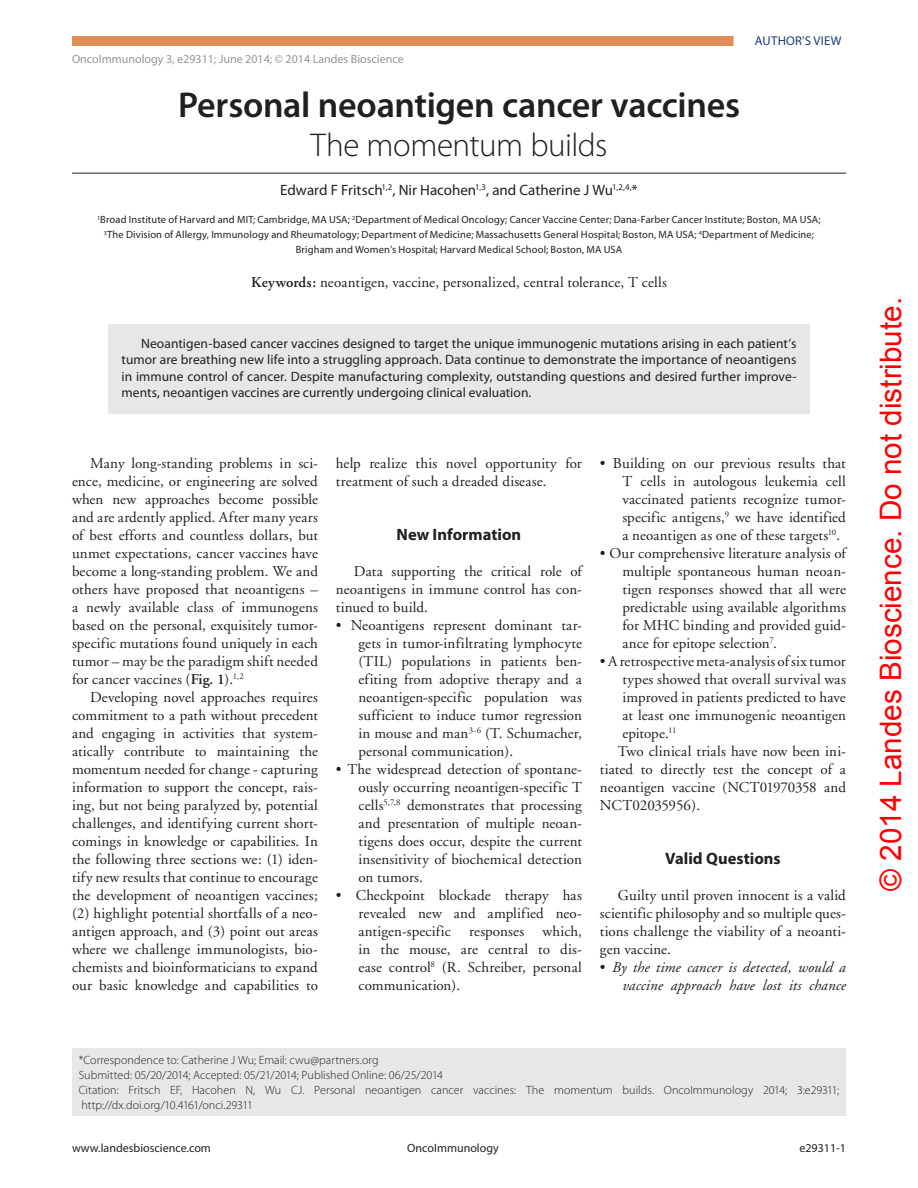
<style>
.page{position:relative;width:918px;height:1188px;background:#fff}
.page>*{position:absolute;margin:0;border:0;box-sizing:border-box;transform-origin:0 0}
.t1{font:600 36px "Myriad Pro";letter-spacing:-.01em;color:#231f20}
.t2{font:300 33px "Myriad Pro";letter-spacing:-.015em;color:#231f20}
.t3{font:29.7px "Arial";color:#f00}
.t4{font:700 16.5px "Myriad Pro";color:#231f20}
.t5{font:15px/18px "Adobe Garamond";letter-spacing:.01em;color:#231f20;text-align:justify}
.t6{font:italic 15px/18px "Adobe Garamond";letter-spacing:.005em;color:#231f20;text-align:right}
.t7{font:15px "Myriad Pro";color:#231f20}
.t8{font:13.5px/16.5px "Myriad Pro";letter-spacing:.005em;color:#231f20;text-align:justify}
.t9{font:12.75px "Myriad Pro";letter-spacing:.02em;color:#193f7c}
.t10{font:300 12px/15px "Myriad Pro";letter-spacing:.005em;color:#231f20}
.t11{font:12px "Myriad Pro";color:#939598}
.t12{font:12px "Myriad Pro";color:#231f20}
.t13{font:10.5px/15px "Myriad Pro";letter-spacing:.015em;color:#231f20;text-align:center}
.s1{font-weight:600}
.s2{font-style:normal}
</style>
<div class="page">
<div style="left:72px;top:36px;width:774px;height:10px;background:#df8e57"></div>
<svg style="left:733px;top:36px;width:113px;height:10px"></svg>
<div style="left:72px;top:1048px;width:774px;height:68px;background:#e6e7e9"></div>
<hr style="left:72px;top:173px;width:774px;height:1px;background:#231f20">
<div style="left:108px;top:324px;width:702px;height:89px;background:#e6e7e9"></div>
<p class="t11" style="left:72px;top:52px;width:333px">OncoI mmunology 3, e29311; June 2014; © 2014 Landes Bioscience</p>
<p class="t9" style="left:755px;top:33px;width:88px">Author's View</p>
<h1 class="t1" style="left:178px;top:82px;width:563px">Personal neoantigen cancer vaccines</h1>
<h2 class="t2" style="left:311px;top:125px;width:298px">The momentum builds</h2>
<p class="t7" style="left:280px;top:180px;width:359px">Edward F Fritsch<sup>1,2</sup>, Nir Hacohen<sup>1,3</sup>, and Catherine J Wu<sup>1,2,4,</sup>*</p>
<p class="t13" style="left:97px;top:212px;width:725px"><sup>1</sup>Broad Institute of Harvard and MIT ; Cambridge, MA USA; <sup>2</sup>Department of Medical Oncology; Cancer Vaccine Center; Dana-Farber Cancer I nstitute; Boston, MA USA;<br><sup>3</sup>The Division of Allergy, Immunology and Rheumatology; Department of Medicine; Massachusetts General Hospital; Boston, MA USA; <sup>4</sup>Department of Medicine;<br>Brigham and Women’s Hospital; Harvard Medical School; Boston, MA USA</p>
<p class="t5" style="left:251px;top:274px;width:417px"><span class="s1">Keywords:</span> neoantigen, vaccine, personalized, central tolerance, T cells</p>
<p class="t8" style="left:122px;top:335px;width:676px;text-indent:19px">Neoantigen-based cancer vaccines designed to target the unique immunogenic mutations arising in each patient’s tumor are breathing new life into a struggling approach. Data continue to demonstrate the importance of neoantigens in immune control of cancer. Despite manufacturing complexity, outstanding questions and desired further improve&shy;ments, neoantigen vaccines are currently undergoing clinical evaluation.</p>
<p class="t5" style="left:72px;top:455px;width:248px;text-indent:18px">Many long-standing problems in sci&shy;ence, medicine, or engineering are solved when new approaches become possible and are ardently applied. After many years of best efforts and countless dollars, but unmet expectations, cancer vaccines have become a long-standing problem. We and others have proposed that neoantigens – a newly available class of immunogens based on the personal, exquisitely tumor&shy;specific mutations found uniquely in each tumor – may be the paradigm shift needed for cancer vaccines (<span class="s1">Fig. 1</span>).<sup>1,2</sup></p>
<p class="t5" style="left:72px;top:689px;width:248px;text-indent:18px">Developing novel approaches requires commitment to a path without precedent and engaging in activities that system&shy;atically contribute to maintaining the momentum needed for change - capturing information to support the concept, rais&shy;ing, but not being paralyzed by, potential challenges, and identifying current short&shy;comings in knowledge or capabilities. In the following three sections we: (1) iden&shy;tify new results that continue to encourage the development of neoantigen vaccines; (2) highlight potential shortfalls of a neo&shy;antigen approach, and (3) point out areas where we challenge immunologists, bio&shy;chemists and bioinformaticians to expand our basic knowledge and capabilities to</p>
<p class="t5" style="left:336px;top:455px;width:247px">help realize this novel opportunity for treatment of such a dreaded disease.</p>
<p class="t4" style="left:397px;top:524px;width:126px">New Information</p>
<p class="t5" style="left:336px;top:563px;width:247px;text-indent:18px">Data supporting the critical role of neoantigens in immune control has con&shy;tinued to build.</p>
<p class="t5" style="left:358px;top:617px;width:225px;text-indent:-22px">• Neoantigens represent dominant tar&shy;gets in tumor-infiltrating lymphocyte (TIL) populations in patients ben&shy;efiting from adoptive therapy and a neoantigen-specific population was sufficient to induce tumor regression in mouse and man<sup>3-6</sup> (T. Schumacher, personal communication).</p>
<p class="t5" style="left:358px;top:761px;width:225px;text-indent:-22px">• The widespread detection of spontane&shy;ously occurring neoantigen-specific T cells<sup>5,7,8</sup> demonstrates that processing and presentation of multiple neoan&shy;tigens does occur, despite the current insensitivity of biochemical detection on tumors.</p>
<p class="t5" style="left:358px;top:887px;width:225px;text-indent:-22px">• Checkpoint blockade therapy has revealed new and amplified neo&shy;antigen-specific responses which, in the mouse, are central to dis&shy;ease control<sup>8</sup> (R. Schreiber, personal communication).</p>
<p class="t5" style="left:622px;top:455px;width:225px;text-indent:-22px">• Building on our previous results that T cells in autologous leukemia cell vaccinated patients recognize tumor&shy;specific antigens,<sup>9</sup> we have identified a neoantigen as one of these targets<sup>10</sup>.</p>
<p class="t5" style="left:622px;top:545px;width:225px;text-indent:-22px">• Our comprehensive literature analysis of multiple spontaneous human neoan&shy;tigen responses showed that all were predictable using available algorithms for MHC binding and provided guid&shy;ance for epitope selection<sup>7</sup>.</p>
<p class="t5" style="left:600px;top:653px;width:247px">• A retrospective meta-analysis of six tumor</p>
<p class="t5" style="left:622px;top:671px;width:225px">types showed that overall survival was</p>
<p class="t5" style="left:622px;top:689px;width:225px">improved in patients predicted to have</p>
<p class="t5" style="left:622px;top:707px;width:225px">at least one immunogenic neoantigen</p>
<p class="t5" style="left:622px;top:725px;width:55px">epitope.<sup>11</sup></p>
<p class="t5" style="left:618px;top:743px;width:229px">Two clinical trials have now been ini-</p>
<p class="t5" style="left:600px;top:761px;width:247px">tiated to directly test the concept of a</p>
<p class="t5" style="left:600px;top:779px;width:247px">neoantigen vaccine (NCT01970358 and</p>
<p class="t5" style="left:600px;top:797px;width:102px">NCT02035956).</p>
<p class="t4" style="left:665px;top:848px;width:117px">Valid Questions</p>
<p class="t5" style="left:600px;top:887px;width:247px;text-indent:18px">Guilty until proven innocent is a valid scientific philosophy and so multiple ques&shy;tions challenge the viability of a neoanti&shy;gen vaccine.</p>
<p class="t6" style="left:600px;top:959px;width:248px"><span class="s2">•</span> By the time cancer is detected, would a vaccine approach have lost its chance</p>
<p class="t10" style="left:79px;top:1052px;width:762px">*Correspondence to: Catherine J Wu; Email: cwu@partners.org<br>Submitted: 05/20/2014; Accepted: 05/21/2014; Published Online: 06/25/2014<br>Citation: Fritsch EF, Hacohen N, Wu CJ. Personal neoantigen cancer vaccines: The momentum builds. OncoImmunology 2014; 3:e29311; http://dx.doi.org/10.4161/onci.29311</p>
<p class="t12" style="left:72px;top:1141px;width:243px">www.landesbioscience.com O</p>
<p class="t12" style="left:416px;top:1141px;width:85px">ncoI mmunology</p>
<p class="t12" style="left:799px;top:1141px;width:48px">e29311-1</p>
<h3 class="t3" style="left:871px;top:891px;width:595px;rotate:-90deg">© 2014 Landes Bioscience. Do not distribute.</h3>
</div>
